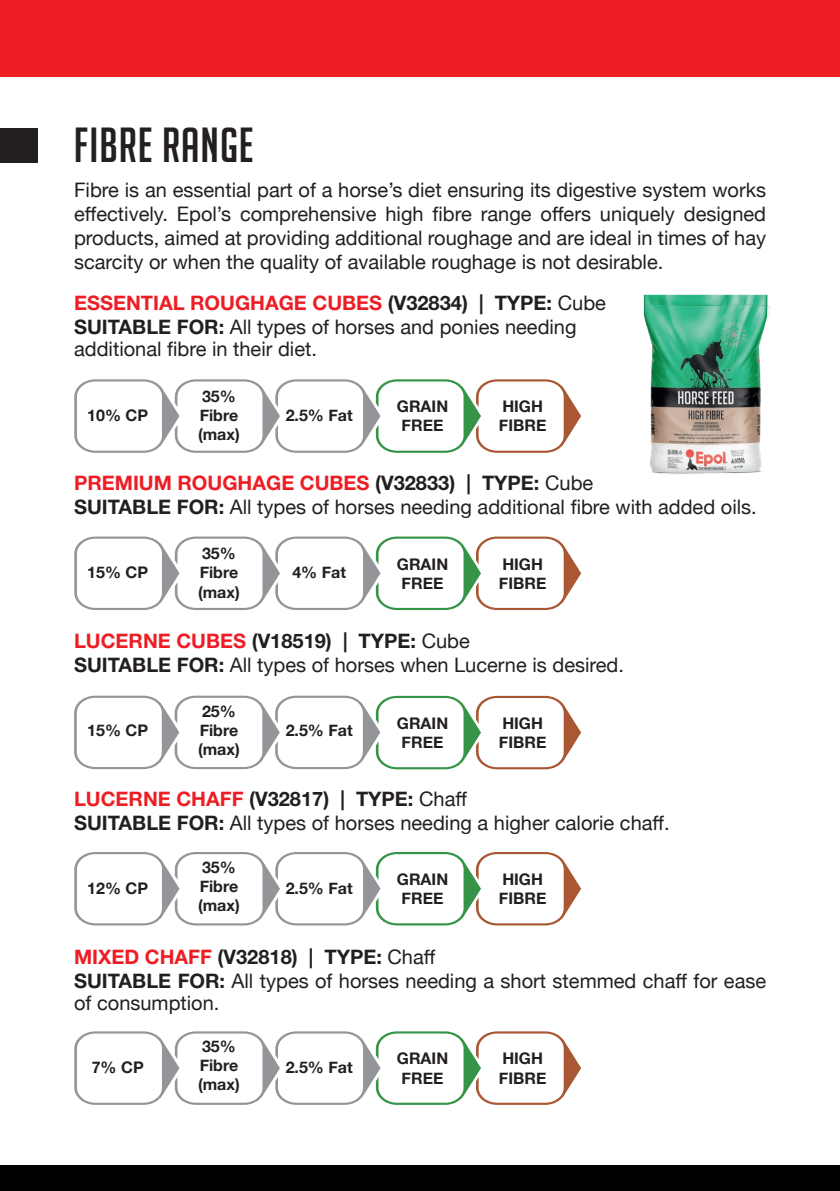
<style>
.page{position:relative;width:840px;height:1191px;background:#fff}
.page>*{position:absolute;margin:0;border:0;box-sizing:border-box;transform-origin:0 0}
.t1{font:48px "Big Noodle Titling";letter-spacing:.02em;color:#231f20}
.t2{font:20px/24px "Helvetica Neue";color:#231f20}
.t3{font:700 20px "Helvetica Neue LT Std";color:#231f20}
.t4{font:700 20px "Helvetica Neue LT Std";color:#ee1d23}
.t5{font:700 16px/19.2px "Helvetica Neue";color:#231f20}
.s1{color:#231f20}
.s2{font-family:"Helvetica Neue";font-weight:400;color:#231f20}
.s3{font-family:"Helvetica Neue LT Std";font-weight:700}
.s4{color:#ee1d23}
.s5{font-family:"Helvetica Neue";font-weight:400}
</style>
<div class="page">
<svg style="left:74px;top:695px;width:507px;height:74px"></svg>
<svg style="left:74px;top:379px;width:507px;height:74px"></svg>
<svg style="left:74px;top:536px;width:507px;height:74px"></svg>
<svg style="left:74px;top:852px;width:507px;height:73px"></svg>
<svg style="left:74px;top:1031px;width:507px;height:73px"></svg>
<div style="left:0;top:129px;width:38px;height:34px;background:#231f20"></div>
<div style="left:0;top:0;width:839px;height:77px;background:#ee1d23"></div>
<div style="left:0;top:1165px;width:839px;height:26px;background:#000001"></div>
<img style="left:643px;top:294px;width:127px;height:180px">
<h1 class="t1" style="left:74px;top:119px;width:181px">FIBRE RANGE</h1>
<p class="t2" style="left:74px;top:179px;width:693px;text-align:justify">Fibre is an essential part of a horse’s diet ensuring its digestive system works effectively. Epol’s comprehensive high fibre range offers uniquely designed products, aimed at providing additional roughage and are ideal in times of hay scarcity or when the quality of available roughage is not desirable.</p>
<p class="t4" style="left:74px;top:291px;width:533px">ESSENTIAL ROUGHAGE CUBES <span class="s1">(V32834) | TYPE:</span> <span class="s2">Cube</span></p>
<p class="t2" style="left:74px;top:317px;width:503px;line-height:22px"><span class="s3">SUITABLE FOR:</span> All types of horses and ponies needing additional fibre in their diet.</p>
<p class="t5" style="left:198px;top:387px;width:43px">35%<br>Fibre (max)</p>
<p class="t5" style="left:396px;top:397px;width:53px">GRAIN<br>FREE</p>
<p class="t5" style="left:498px;top:397px;width:49px">HIGH<br>FIBRE</p>
<p class="t5" style="left:87px;top:406px;width:62px">10% CP</p>
<p class="t5" style="left:285px;top:406px;width:68px">2.5% Fat</p>
<p class="t4" style="left:74px;top:471px;width:520px">PREMIUM ROUGHAGE CUBES <span class="s1">(V32833) | TYPE:</span> <span class="s2">Cube</span></p>
<p class="t2" style="left:74px;top:496px;width:683px"><span class="s3">SUITABLE FOR:</span> All types of horses needing additional fibre with added oils.</p>
<p class="t5" style="left:198px;top:544px;width:43px">35%<br>Fibre (max)</p>
<p class="t5" style="left:396px;top:554px;width:53px">GRAIN<br>FREE</p>
<p class="t5" style="left:498px;top:554px;width:49px">HIGH<br>FIBRE</p>
<p class="t5" style="left:87px;top:563px;width:62px">15% CP</p>
<p class="t5" style="left:292px;top:563px;width:55px">4% Fat</p>
<p class="t3" style="left:74px;top:629px;width:397px"><span class="s4">LUCERNE CUBES</span> (V18519) | TYPE: <span class="s5">Cube</span></p>
<p class="t2" style="left:74px;top:654px;width:551px"><span class="s3">SUITABLE FOR:</span> All types of horses when Lucerne is desired.</p>
<p class="t5" style="left:198px;top:702px;width:43px">25%<br>Fibre (max)</p>
<p class="t5" style="left:396px;top:714px;width:53px">GRAIN<br>FREE</p>
<p class="t5" style="left:498px;top:714px;width:49px">HIGH<br>FIBRE</p>
<p class="t5" style="left:87px;top:721px;width:62px">15% CP</p>
<p class="t5" style="left:285px;top:721px;width:68px">2.5% Fat</p>
<p class="t3" style="left:74px;top:787px;width:394px"><span class="s4">LUCERNE CHAFF</span> (V32817) | TYPE: <span class="s5">Chaff</span></p>
<p class="t2" style="left:74px;top:812px;width:596px"><span class="s3">SUITABLE FOR:</span> All types of horses needing a higher calorie chaff.</p>
<p class="t5" style="left:198px;top:857px;width:43px">35%<br>Fibre (max)</p>
<p class="t5" style="left:87px;top:879px;width:62px">12% CP</p>
<p class="t5" style="left:285px;top:879px;width:68px">2.5% Fat</p>
<p class="t5" style="left:396px;top:870px;width:53px">GRAIN<br>FREE</p>
<p class="t5" style="left:498px;top:870px;width:49px">HIGH<br>FIBRE</p>
<p class="t3" style="left:74px;top:945px;width:362px"><span class="s4">MIXED CHAFF</span> (V32818) | TYPE: <span class="s5">Chaff</span></p>
<p class="t2" style="left:74px;top:971px;width:693px;line-height:22px"><span class="s3">SUITABLE FOR:</span> All types of horses needing a short stemmed chaff for ease of consumption.</p>
<p class="t5" style="left:198px;top:1037px;width:43px">35%<br>Fibre (max)</p>
<p class="t5" style="left:92px;top:1058px;width:53px">7% CP</p>
<p class="t5" style="left:285px;top:1058px;width:68px">2.5% Fat</p>
<p class="t5" style="left:396px;top:1049px;width:53px">GRAIN<br>FREE</p>
<p class="t5" style="left:498px;top:1049px;width:49px">HIGH<br>FIBRE</p>
</div>
